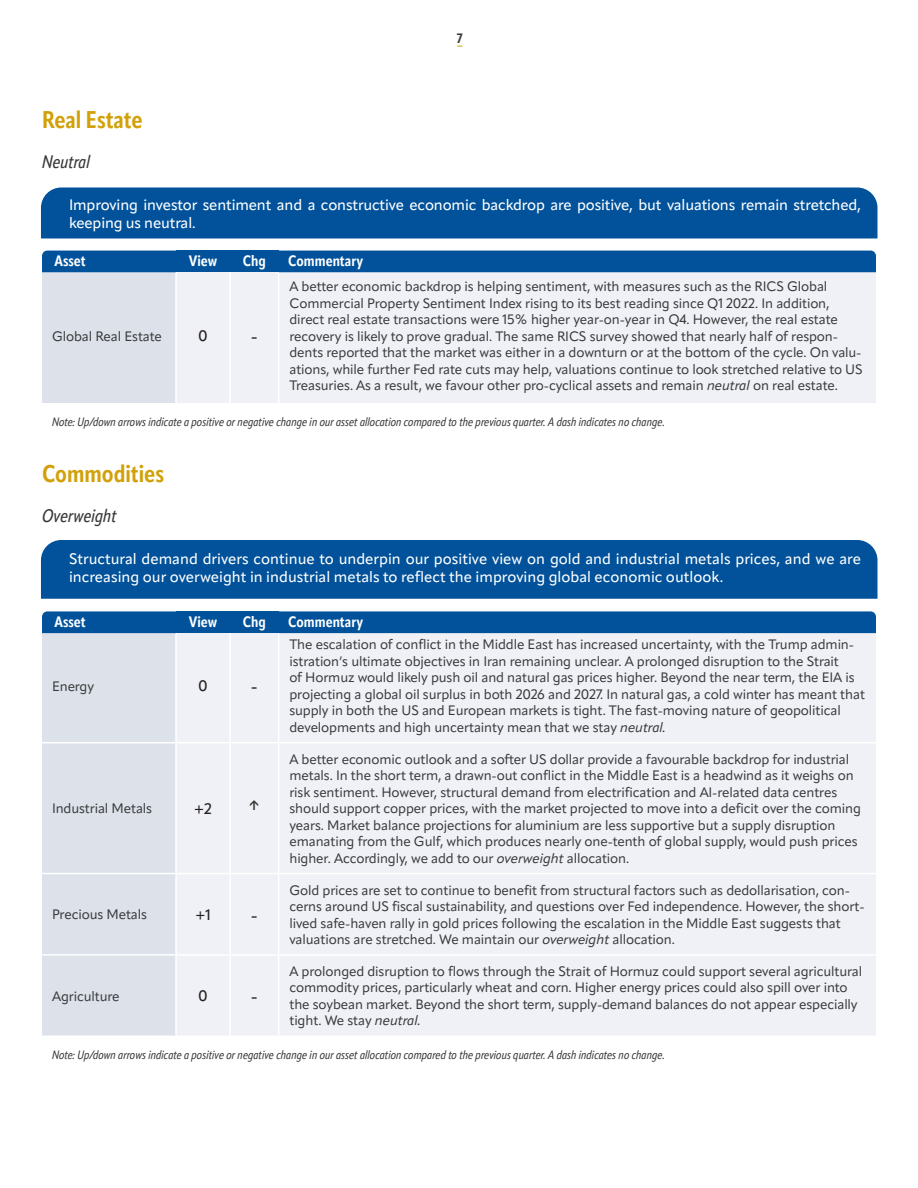
<style>
.page{position:relative;width:918px;height:1188px;background:#fff}
.page>*{position:absolute;margin:0;border:0;box-sizing:border-box;transform-origin:0 0}
.A_Head{font:700 24px "Apparat Cond";color:#d2a10a}
.C_Head{font:italic 500 18px "Apparat Cond";color:#383839}
.Table_Body_Centered{font:500 18px "Apparat";color:#231f20}
.Callout{font:500 15px/18px "Apparat";color:#fff}
.Table_Header_Bold_Centered_Right_Rounded{font:700 15px "Apparat Cond";color:#fff}
.Table_Header_Bold_Centered{font:700 15px "Apparat Cond";color:#fff}
.Table_Header_Bold_Centered_Left_Rounded_{font:700 15px "Apparat Cond";letter-spacing:-.005em;color:#fff}
.Table_Body_Centered-2{font:500 15px "Apparat";color:#231f20}
.Table_Body_Left{font:13.5px/16.5px "Apparat";letter-spacing:-.01em;color:#383839}
.Body{font:700 13.5px "Apparat";color:#383839}
.t1{font:700 13.5px "Apparat Cond";color:#383839}
.Notes{font:italic 12px "Apparat Cond";color:#383839}
.s1{font-style:italic}
</style>
<div class="page">
<div style="left:41px;top:267px;width:135px;height:137px;background:#dce1ea"></div>
<div style="left:177px;top:272px;width:699px;height:131px;background:#f0f1f6"></div>
<hr style="left:40px;top:268px;width:2px;height:135px;background:#fff">
<hr style="left:175px;top:268px;width:2px;height:135px;background:#fff">
<hr style="left:229px;top:268px;width:2px;height:135px;background:#fff">
<hr style="left:278px;top:268px;width:1px;height:135px;background:#fff">
<hr style="left:40px;top:403px;width:136px;height:1px;background:#fff">
<svg style="left:41px;top:188px;width:836px;height:84px;background:#266ba9"></svg>
<div style="left:41px;top:540px;width:836px;height:59px;background:#01529b"></div>
<div style="left:42px;top:633px;width:133px;height:403px;background:#dce1ea"></div>
<div style="left:177px;top:633px;width:699px;height:402px;background:#f0f1f6"></div>
<hr style="left:229px;top:629px;width:2px;height:113px;background:#fff">
<hr style="left:278px;top:629px;width:1px;height:113px;background:#fff">
<hr style="left:40px;top:742px;width:136px;height:1px;background:#fff">
<hr style="left:176px;top:742px;width:54px;height:1px;background:#fff">
<hr style="left:230px;top:742px;width:49px;height:1px;background:#fff">
<hr style="left:229px;top:743px;width:2px;height:130px;background:#fff">
<hr style="left:279px;top:742px;width:598px;height:1px;background:#fff">
<hr style="left:278px;top:743px;width:1px;height:130px;background:#fff">
<hr style="left:40px;top:873px;width:136px;height:1px;background:#fff">
<hr style="left:176px;top:873px;width:54px;height:1px;background:#fff">
<hr style="left:230px;top:873px;width:49px;height:1px;background:#fff">
<hr style="left:229px;top:874px;width:2px;height:80px;background:#fff">
<hr style="left:279px;top:873px;width:598px;height:1px;background:#fff">
<hr style="left:278px;top:874px;width:1px;height:80px;background:#fff">
<hr style="left:40px;top:954px;width:136px;height:2px;background:#fff">
<hr style="left:176px;top:954px;width:54px;height:2px;background:#fff">
<hr style="left:230px;top:954px;width:49px;height:2px;background:#fff">
<hr style="left:229px;top:956px;width:2px;height:80px;background:#fff">
<hr style="left:279px;top:954px;width:598px;height:2px;background:#fff">
<hr style="left:278px;top:956px;width:1px;height:80px;background:#fff">
<div style="left:42px;top:611px;width:134px;height:22px;background:#01529b"></div>
<div style="left:176px;top:611px;width:54px;height:22px;background:#01529b"></div>
<div style="left:230px;top:611px;width:49px;height:22px;background:#01529b"></div>
<div style="left:279px;top:611px;width:597px;height:22px;background:#01529b"></div>
<p class="t1" style="left:457px;top:30px;width:7px">7</p>
<p class="A_Head" style="left:42px;top:105px;width:102px">Real Estate</p>
<p class="C_Head" style="left:42px;top:151px;width:50px">Neutral</p>
<p class="Callout" style="left:69px;top:196px;width:794px">Improving investor sentiment and a constructive economic backdrop are positive, but valuations remain stretched, keeping us neutral.</p>
<p class="Table_Header_Bold_Centered_Left_Rounded_" style="left:54px;top:252px;width:33px">Asset</p>
<p class="Table_Header_Bold_Centered" style="left:189px;top:252px;width:30px">View</p>
<p class="Table_Header_Bold_Centered" style="left:243px;top:252px;width:25px">Chg</p>
<p class="Table_Header_Bold_Centered_Right_Rounded" style="left:288px;top:252px;width:76px">Commentary</p>
<p class="Table_Body_Left" style="left:289px;top:278px;width:575px">A better economic backdrop is helping sentiment, with measures such as the RICS Global Commercial Property Sentiment Index rising to its best reading since Q1 2022. In addition, direct real estate transactions were 15% higher year-on-year in Q4. However, the real estate recovery is likely to prove gradual. The same RICS survey showed that nearly half of respon&shy;dents reported that the market was either in a downturn or at the bottom of the cycle. On valu&shy;ations, while further Fed rate cuts may help, valuations continue to look stretched relative to US Treasuries. As a result, we favour other pro-cyclical assets and remain <span class="s1">neutral</span> on real estate.</p>
<p class="Notes" style="left:52px;top:415px;width:614px">Note: Up/down arrows indicate a positive or negative change in our asset allocation compared to the previous quarter. A dash indicates no change.</p>
<p class="A_Head" style="left:42px;top:459px;width:124px">Commodities</p>
<p class="C_Head" style="left:42px;top:505px;width:76px">Overweight</p>
<p class="Callout" style="left:69px;top:550px;width:794px">Structural demand drivers continue to underpin our positive view on gold and industrial metals prices, and we are increasing our overweight in industrial metals to reflect the improving global economic outlook.</p>
<p class="Table_Header_Bold_Centered_Left_Rounded_" style="left:54px;top:613px;width:33px">Asset</p>
<p class="Table_Header_Bold_Centered" style="left:189px;top:613px;width:30px">View</p>
<p class="Table_Header_Bold_Centered" style="left:243px;top:613px;width:25px">Chg</p>
<p class="Table_Header_Bold_Centered_Right_Rounded" style="left:288px;top:613px;width:76px">Commentary</p>
<p class="Table_Body_Left" style="left:52px;top:328px;width:111px">Global Real Estate</p>
<p class="Table_Body_Centered-2" style="left:198px;top:327px;width:11px">0</p>
<p class="Table_Body_Centered" style="left:251px;top:325px;width:8px">-</p>
<p class="Table_Body_Left" style="left:52px;top:678px;width:44px">Energy</p>
<p class="Table_Body_Centered-2" style="left:198px;top:677px;width:11px">0</p>
<p class="Table_Body_Centered" style="left:251px;top:675px;width:8px">-</p>
<p class="Table_Body_Left" style="left:52px;top:800px;width:102px">Industrial Metals</p>
<p class="Table_Body_Centered-2" style="left:194px;top:800px;width:19px">+2</p>
<p class="Body" style="left:248px;top:797px;width:14px">↑</p>
<p class="Table_Body_Left" style="left:52px;top:906px;width:97px">Precious Metals</p>
<p class="Table_Body_Centered-2" style="left:195px;top:906px;width:17px">+1</p>
<p class="Table_Body_Centered" style="left:251px;top:904px;width:8px">-</p>
<p class="Table_Body_Left" style="left:289px;top:636px;width:577px">The escalation of conflict in the Middle East has increased uncertainty, with the Trump admin&shy;istration’s ultimate objectives in Iran remaining unclear. A prolonged disruption to the Strait<br>of Hormuz would likely push oil and natural gas prices higher. Beyond the near term, the EIA is projecting a global oil surplus in both 2026 and 2027. In natural gas, a cold winter has meant that supply in both the US and European markets is tight. The fast-moving nature of geopolitical developments and high uncertainty mean that we stay <span class="s1">neutral.</span></p>
<p class="Table_Body_Left" style="left:289px;top:751px;width:573px">A better economic outlook and a softer US dollar provide a favourable backdrop for industrial metals. In the short term, a drawn-out conflict in the Middle East is a headwind as it weighs on risk sentiment. However, structural demand from electrification and AI-related data centres should support copper prices, with the market projected to move into a deficit over the coming years. Market balance projections for aluminium are less supportive but a supply disruption emanating from the Gulf, which produces nearly one-tenth of global supply, would push prices higher. Accordingly, we add to our <span class="s1">overweight</span> allocation.</p>
<p class="Table_Body_Left" style="left:289px;top:882px;width:577px">Gold prices are set to continue to benefit from structural factors such as dedollarisation, con&shy;cerns around US fiscal sustainability, and questions over Fed independence. However, the short&shy;lived safe-haven rally in gold prices following the escalation in the Middle East suggests that valuations are stretched. We maintain our <span class="s1">overweight</span> allocation.</p>
<p class="Table_Body_Left" style="left:289px;top:963px;width:574px">A prolonged disruption to flows through the Strait of Hormuz could support several agricultural commodity prices, particularly wheat and corn. Higher energy prices could also spill over into the soybean market. Beyond the short term, supply-demand balances do not appear especially tight. We stay <span class="s1">neutral.</span></p>
<p class="Notes" style="left:52px;top:1048px;width:614px">Note: Up/down arrows indicate a positive or negative change in our asset allocation compared to the previous quarter. A dash indicates no change.</p>
<p class="Table_Body_Left" style="left:52px;top:988px;width:69px">Agriculture</p>
<p class="Table_Body_Centered-2" style="left:198px;top:987px;width:11px">0</p>
<p class="Table_Body_Centered" style="left:251px;top:985px;width:8px">-</p>
</div>
